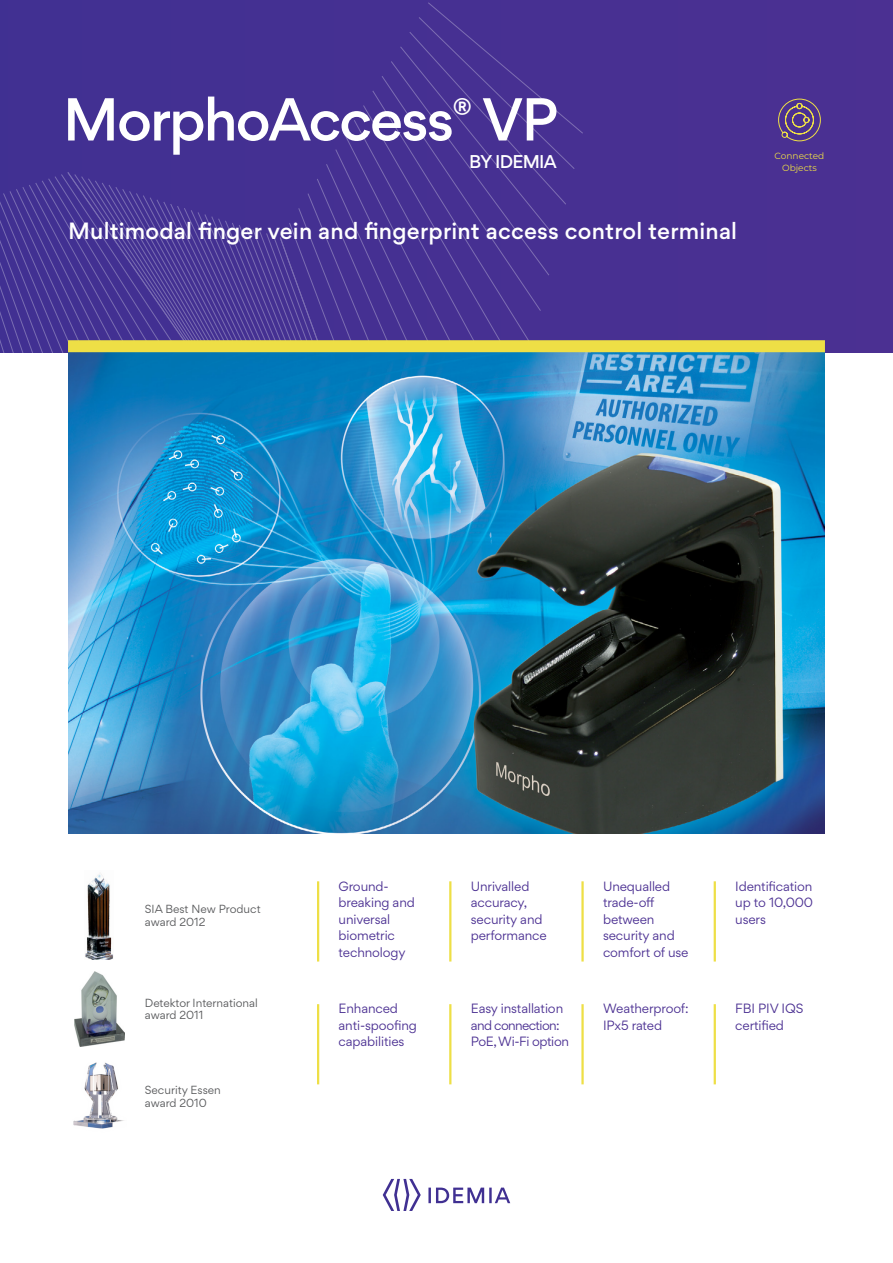
<style>
.page{position:relative;width:893px;height:1263px;background:#fff}
.page>*{position:absolute;margin:0;border:0;box-sizing:border-box;transform-origin:0 0}
.t1{font:500 54px "Gordita";letter-spacing:-.04em;color:#fff}
.t2{font:500 21px "Gordita";letter-spacing:.01em;color:#fff}
.t3{font:500 16.5px "Gordita";letter-spacing:-.04em;color:#fff}
.t4{font:12px/16.5px "Gordita";letter-spacing:-.01em;color:#4b3092}
.t5{font:12px/16.5px "Gordita";letter-spacing:-.03em;color:#4b3092}
.t6{font:10.5px/12.6px "Gordita";color:#58595b}
.t7{font:9px/12px "IDEMIA";color:#eedf46;text-align:center}
</style>
<div class="page">
<div style="left:0;top:0;width:893px;height:352px;background:#493092"></div>
<svg style="left:0;top:2px;width:583px;height:351px"></svg>
<svg style="left:383px;top:1179px;width:38px;height:32px"></svg>
<svg style="left:428px;top:1187px;width:82px;height:16px"></svg>
<img style="left:68px;top:352px;width:757px;height:481px">
<div style="left:68px;top:340px;width:757px;height:12px;background:#eedf46"></div>
<img style="left:73px;top:1062px;width:51px;height:67px">
<img style="left:75px;top:971px;width:49px;height:76px">
<img style="left:85px;top:873px;width:28px;height:87px">
<hr style="left:317px;top:881px;width:2px;height:80px;background:#eedf46">
<hr style="left:581px;top:881px;width:3px;height:80px;background:#eedf46">
<hr style="left:317px;top:1004px;width:2px;height:80px;background:#eedf46">
<hr style="left:581px;top:1004px;width:3px;height:80px;background:#eedf46">
<hr style="left:449px;top:881px;width:2px;height:80px;background:#eedf46">
<hr style="left:714px;top:881px;width:2px;height:80px;background:#eedf46">
<hr style="left:449px;top:1004px;width:2px;height:80px;background:#eedf46">
<hr style="left:714px;top:1004px;width:2px;height:80px;background:#eedf46">
<svg style="left:778px;top:98px;width:43px;height:44px"></svg>
<h1 class="t1" style="left:63px;top:79px;width:497px">MorphoAccess<sup>®</sup> VP</h1>
<h3 class="t3" style="left:469px;top:149px;width:89px">by IDEMIA</h3>
<h2 class="t2" style="left:68px;top:215px;width:671px">Multimodal finger vein and fingerprint access control terminal</h2>
<p class="t7" style="left:775px;top:149px;width:51px">Connected<br>Objects</p>
<p class="t6" style="left:145px;top:902px;width:117px">SIA Best New Product award 2012</p>
<p class="t6" style="left:145px;top:996px;width:115px">Detektor International award 2011</p>
<p class="t6" style="left:145px;top:1083px;width:78px">Security Essen award 2010</p>
<p class="t4" style="left:471px;top:877px;width:78px">Unrivalled accuracy, security and performance</p>
<p class="t4" style="left:735px;top:877px;width:79px;text-align:justify">Identification up to 10,000 users</p>
<p class="t4" style="left:339px;top:877px;width:78px">Ground&shy;breaking and universal biometric technology</p>
<p class="t4" style="left:603px;top:877px;width:87px">Unequalled trade-off between security and comfort of use</p>
<p class="t4" style="left:339px;top:1000px;width:80px">Enhanced anti-spoofing capabilities</p>
<p class="t4" style="left:603px;top:1000px;width:87px">Weatherproof:<br>IPx5 rated</p>
<p class="t5" style="left:471px;top:1000px;width:100px">Easy installation and connection:<br>PoE, Wi-Fi option</p>
<p class="t4" style="left:735px;top:1000px;width:70px">FBI PIV IQS certified</p>
</div>
